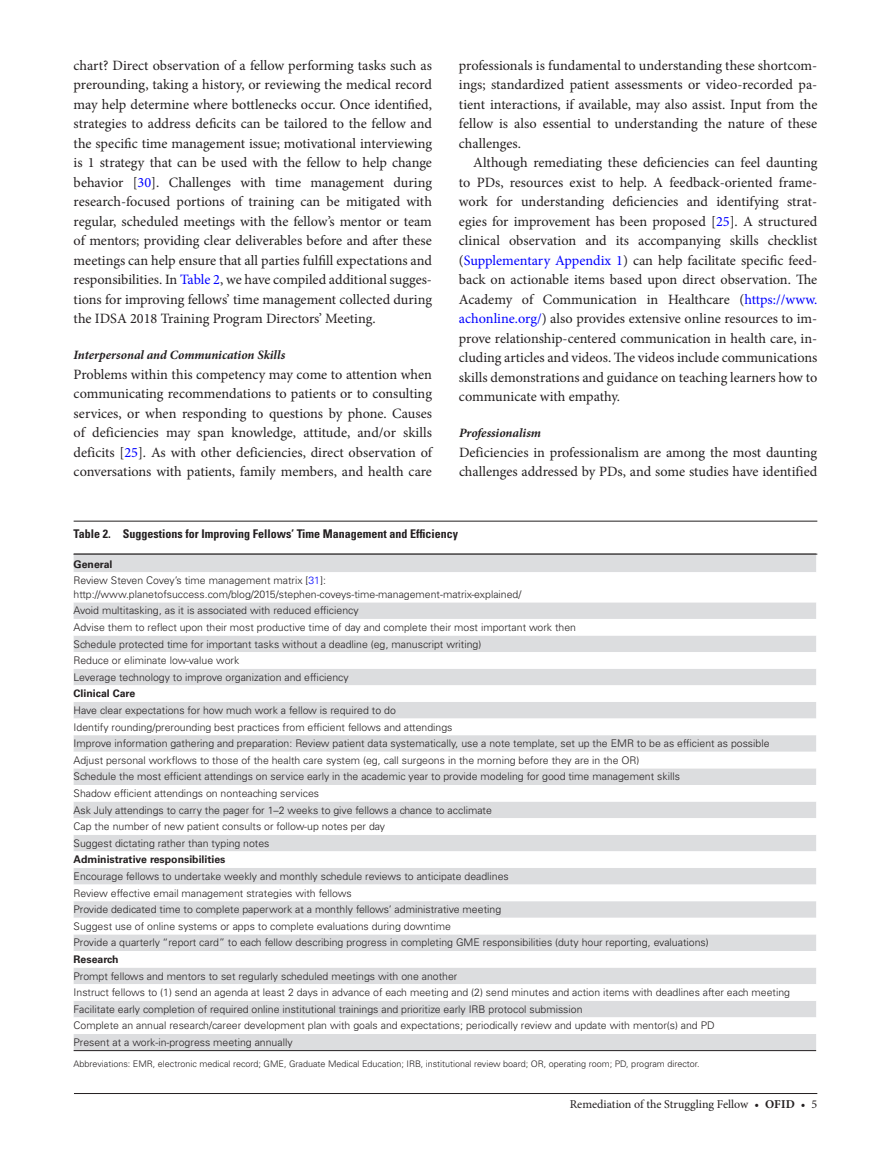
<style>
.page{position:relative;width:891px;height:1174px;background:#fff}
.page>*{position:absolute;margin:0;border:0;box-sizing:border-box;transform-origin:0 0}
.t1{font:14.25px/19.5px "Minion Pro";color:#231f20;text-align:justify}
.t2{font:italic 700 12.75px "Minion Pro";letter-spacing:-.005em;color:#231f20}
.t3{font:700 condensed 12px "Univers LT Std";color:#231f20}
.t4{font:12px "Minion Pro";color:#231f20}
.t5{font:300 10.5px/16.6px "Univers LT Std";color:#231f20}
.t6{font:700 10.5px "Univers LT Std";color:#231f20}
.t7{font:300 9px "Univers LT Std";color:#231f20}
.s1{color:#00f}
.s2{font-weight:700}
</style>
<div class="page">
<hr style="left:74px;top:1093px;width:743px;height:1px;background:#231f20">
<hr style="left:74px;top:521px;width:743px;height:1px;background:#231f20">
<hr style="left:74px;top:554px;width:743px;height:1px;background:#231f20">
<div style="left:74px;top:555px;width:742px;height:495px;background:#dcdddf"></div>
<svg style="left:74px;top:572px;width:742px;height:462px"></svg>
<hr style="left:74px;top:1050px;width:742px;height:1px;background:#231f20">
<p class="t1" style="left:74px;top:55px;width:360px">chart? Direct observation of a fellow performing tasks such as prerounding, taking a history, or reviewing the medical record may help determine where bottlenecks occur. Once identified, strategies to address deficits can be tailored to the fellow and the specific time management issue; motivational interviewing is 1 strategy that can be used with the fellow to help change behavior [<span class="s1">30</span>]. Challenges with time management during research-focused portions of training can be mitigated with regular, scheduled meetings with the fellow’s mentor or team of mentors; providing clear deliverables before and after these meetings can help ensure that all parties fulfill expectations and responsibilities. In <span class="s1">Table 2</span>, we have compiled additional sugges&shy;tions for improving fellows’ time management collected during the IDSA 2018 Training Program Directors’ Meeting.</p>
<p class="t2" style="left:74px;top:346px;width:213px">Interpersonal and Communication Skills</p>
<p class="t1" style="left:74px;top:364px;width:360px">Problems within this competency may come to attention when communicating recommendations to patients or to consulting services, or when responding to questions by phone. Causes of deficiencies may span knowledge, attitude, and/or skills deficits [<span class="s1">25</span>]. As with other deficiencies, direct observation of conversations with patients, family members, and health care</p>
<p class="t1" style="left:459px;top:55px;width:360px">professionals is fundamental to understanding these shortcom&shy;ings; standardized patient assessments or video-recorded pa&shy;tient interactions, if available, may also assist. Input from the fellow is also essential to understanding the nature of these challenges.</p>
<p class="t1" style="left:459px;top:153px;width:360px;text-indent:14px">Although remediating these deficiencies can feel daunting to PDs, resources exist to help. A feedback-oriented frame&shy;work for understanding deficiencies and identifying strat&shy;egies for improvement has been proposed [<span class="s1">25</span>]. A structured clinical observation and its accompanying skills checklist (<span class="s1">Supplementary Appendix 1</span>) can help facilitate specific feed&shy;back on actionable items based upon direct observation. The Academy of Communication in Healthcare (<span class="s1">https://www. achonline.org/</span>) also provides extensive online resources to im&shy;prove relationship-centered communication in health care, in&shy;cluding articles and videos. The videos include communications skills demonstrations and guidance on teaching learners how to communicate with empathy.</p>
<p class="t2" style="left:459px;top:424px;width:84px">Professionalism</p>
<p class="t1" style="left:459px;top:442px;width:360px">Deficiencies in professionalism are among the most daunting challenges addressed by PDs, and some studies have identified</p>
<p class="t3" style="left:74px;top:526px;width:386px">Table 2. Suggestions for Improving Fellows’ Time Management and Efficiency</p>
<p class="t5" style="left:74px;top:556px;width:254px"><span class="s2">General<br></span>Review Steven Covey’s time management matrix [<span class="s1">31</span>]:</p>
<p class="t5" style="left:74px;top:586px;width:504px">http://www.planetofsuccess.com/blog/2015/stephen-coveys-time-management-matrix-explained/<br>Avoid multitasking, as it is associated with reduced efficiency<br>Advise them to reflect upon their most productive time of day and complete their most important work then Schedule protected time for important tasks without a deadline (eg, manuscript writing)<br>Reduce or eliminate low-value work<br>Leverage technology to improve organization and efficiency</p>
<p class="t6" style="left:74px;top:688px;width:63px">Clinical Care</p>
<p class="t5" style="left:74px;top:702px;width:697px">Have clear expectations for how much work a fellow is required to do<br>Identify rounding/prerounding best practices from efficient fellows and attendings<br>Improve information gathering and preparation: Review patient data systematically, use a note template, set up the EMR to be as efficient as possible Adjust personal workflows to those of the health care system (eg, call surgeons in the morning before they are in the OR)<br>Schedule the most efficient attendings on service early in the academic year to provide modeling for good time management skills<br>Shadow efficient attendings on nonteaching services<br>Ask July attendings to carry the pager for 1–2 weeks to give fellows a chance to acclimate<br>Cap the number of new patient consults or follow-up notes per day<br>Suggest dictating rather than typing notes</p>
<p class="t6" style="left:74px;top:854px;width:153px">Administrative responsibilities</p>
<p class="t5" style="left:74px;top:868px;width:637px">Encourage fellows to undertake weekly and monthly schedule reviews to anticipate deadlines<br>Review effective email management strategies with fellows<br>Provide dedicated time to complete paperwork at a monthly fellows’ administrative meeting<br>Suggest use of online systems or apps to complete evaluations during downtime<br>Provide a quarterly “report card” to each fellow describing progress in completing GME responsibilities (duty hour reporting, evaluations)</p>
<p class="t6" style="left:74px;top:953px;width:47px">Research</p>
<p class="t5" style="left:74px;top:968px;width:718px">Prompt fellows and mentors to set regularly scheduled meetings with one another<br>Instruct fellows to (1) send an agenda at least 2 days in advance of each meeting and (2) send minutes and action items with deadlines after each meeting Facilitate early completion of required online institutional trainings and prioritize early IRB protocol submission<br>Complete an annual research/career development plan with goals and expectations; periodically review and update with mentor(s) and PD<br>Present at a work-in-progress meeting annually</p>
<p class="t7" style="left:74px;top:1059px;width:628px">Abbreviations: EMR, electronic medical record; GME, Graduate Medical Education; IRB, institutional review board; OR, operating room; PD, program director.</p>
<p class="t4" style="left:570px;top:1096px;width:249px">Remediation of the Struggling Fellow • <span class="s2">ofid</span> • 5</p>
</div>
